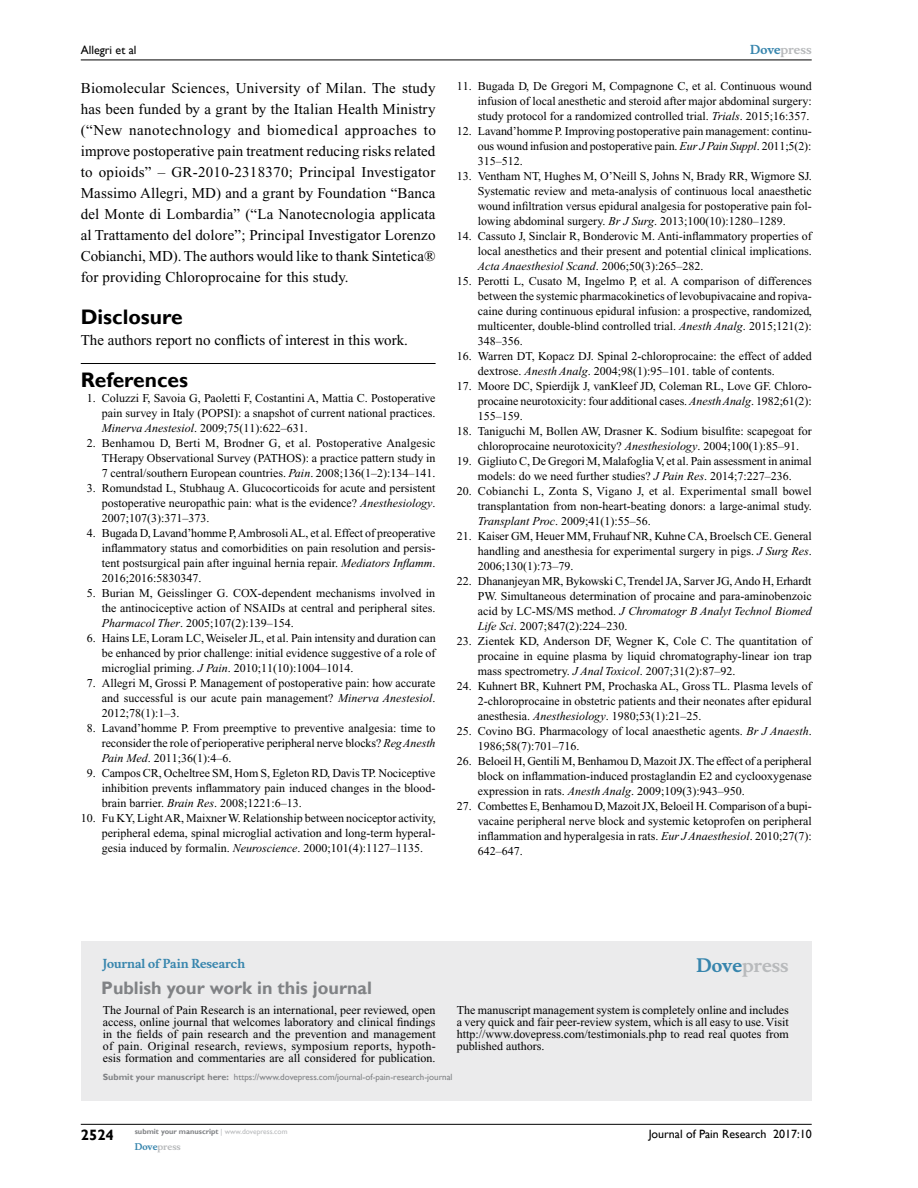
<style>
.page{position:relative;width:918px;height:1188px;background:#fff}
.page>*{position:absolute;margin:0;border:0;box-sizing:border-box;transform-origin:0 0}
.t1{font:700 21px "Gill Sans";color:#000}
.t2{font:700 18px "Gill Sans";color:#808285}
.t3{font:700 18px "Musee";color:#b8babc}
.t4{font:15px/21px "Times New Roman";color:#000;text-align:justify}
.t5{font:700 15px "Gill Sans";color:#000}
.t6{font:12px/15px "Times New Roman";color:#000;text-align:justify}
.t7{font:12px "Gill Sans";color:#000}
.t8{font:700 12px "Musee";color:#3785ad}
.t9{font:700 12px "Musee";color:#b8babc}
.t10{font:9px "Gill Sans";color:#808285}
.t11{font:700 9px "Musee";color:#b8babc}
.t12{font:700 7.5px "Gill Sans";color:#808285}
.s1{font-style:italic}
.s2{color:#3785ad}
.s3{font-weight:700}
.s4{font-weight:400;color:#b8babc}
</style>
<div class="page">
<div style="left:81px;top:941px;width:731px;height:159px;background:#ebebec"></div>
<hr style="left:81px;top:1124px;width:731px;height:1px;background:#000">
<hr style="left:81px;top:60px;width:731px;height:1px;background:#000">
<hr style="left:81px;top:363px;width:355px;height:1px;background:#000">
<p class="t7" style="left:81px;top:43px;width:57px">Allegri et al</p>
<p class="t4" style="left:81px;top:77px;width:357px">Biomolecular Sciences, University of Milan. The study has been funded by a grant by the Italian Health Ministry (“New nanotechnology and biomedical approaches to improve postoperative pain treatment reducing risks related to opioids” – GR-2010-2318370; Principal Investigator Massimo Allegri, MD) and a grant by Foundation “Banca del Monte di Lombardia” (“La Nanotecnologia applicata al Trattamento del dolore”; Principal Investigator Lorenzo Cobianchi, MD). The authors would like to thank Sintetica® for providing Chloroprocaine for this study.</p>
<h1 class="t1" style="left:81px;top:304px;width:103px">Disclosure</h1>
<p class="t4" style="left:81px;top:329px;width:329px">The authors report no conflicts of interest in this work.</p>
<h1 class="t1" style="left:81px;top:367px;width:109px">References</h1>
<p class="t6" style="left:102px;top:390px;width:335px;text-indent:-15px">1. Coluzzi F, Savoia G, Paoletti F, Costantini A, Mattia C. Postoperative pain survey in Italy (POPSI): a snapshot of current national practices.<br><span class="s1">Minerva Anestesiol</span>. 2009;75(11):622–631.</p>
<p class="t6" style="left:102px;top:435px;width:335px;text-indent:-15px">2. Benhamou D, Berti M, Brodner G, et al. Postoperative Analgesic THerapy Observational Survey (PATHOS): a practice pattern study in 7 central/southern European countries. <span class="s1">Pain</span>. 2008;136(1–2):134–141.</p>
<p class="t6" style="left:102px;top:480px;width:335px;text-indent:-15px">3. Romundstad L, Stubhaug A. Glucocorticoids for acute and persistent postoperative neuropathic pain: what is the evidence? <span class="s1">Anesthesiology</span>.<br>2007;107(3):371–373.</p>
<p class="t6" style="left:102px;top:525px;width:335px;text-indent:-15px">4. Bugada D, Lavand’homme P, Ambrosoli AL, et al. Effect of preoperative inflammatory status and comorbidities on pain resolution and persis&shy;tent postsurgical pain after inguinal hernia repair. <span class="s1">Mediators Inflamm</span>.<br>2016;2016:5830347.</p>
<p class="t6" style="left:102px;top:585px;width:335px;text-indent:-15px">5. Burian M, Geisslinger G. COX-dependent mechanisms involved in the antinociceptive action of NSAIDs at central and peripheral sites.<br><span class="s1">Pharmacol Ther</span>. 2005;107(2):139–154.</p>
<p class="t6" style="left:102px;top:630px;width:335px;text-indent:-15px">6. Hains LE, Loram LC, Weiseler JL, et al. Pain intensity and duration can be enhanced by prior challenge: initial evidence suggestive of a role of microglial priming. <span class="s1">J Pain</span>. 2010;11(10):1004–1014.</p>
<p class="t6" style="left:102px;top:675px;width:335px;text-indent:-15px">7. Allegri M, Grossi P. Management of postoperative pain: how accurate and successful is our acute pain management? <span class="s1">Minerva Anestesiol</span>.<br>2012;78(1):1–3.</p>
<p class="t6" style="left:102px;top:720px;width:335px;text-indent:-15px">8. Lavand’homme P. From preemptive to preventive analgesia: time to reconsider the role of perioperative peripheral nerve blocks? <span class="s1">Reg Anesth Pain Med</span>. 2011;36(1):4–6.</p>
<p class="t6" style="left:102px;top:765px;width:335px;text-indent:-15px">9. Campos CR, Ocheltree SM, Hom S, Egleton RD, Davis TP. Nociceptive inhibition prevents inflammatory pain induced changes in the blood&shy;brain barrier. <span class="s1">Brain Res</span>. 2008;1221:6–13.</p>
<p class="t6" style="left:102px;top:810px;width:335px;text-indent:-21px">10. Fu KY, Light AR, Maixner W. Relationship between nociceptor activity, peripheral edema, spinal microglial activation and long-term hyperal&shy;gesia induced by formalin. <span class="s1">Neuroscience</span>. 2000;101(4):1127–1135.</p>
<p class="t9" style="left:750px;top:43px;width:63px"><span class="s2">Dove</span>press</p>
<p class="t6" style="left:478px;top:79px;width:335px;text-indent:-21px">11. Bugada D, De Gregori M, Compagnone C, et al. Continuous wound infusion of local anesthetic and steroid after major abdominal surgery: study protocol for a randomized controlled trial. <span class="s1">Trials</span>. 2015;16:357.</p>
<p class="t6" style="left:478px;top:124px;width:335px;text-indent:-21px">12. Lavand’homme P. Improving postoperative pain management: continu&shy;ous wound infusion and postoperative pain. <span class="s1">Eur J Pain Suppl</span>. 2011;5(2):<br>315–512.</p>
<p class="t6" style="left:478px;top:169px;width:335px;text-indent:-21px">13. Ventham NT, Hughes M, O’Neill S, Johns N, Brady RR, Wigmore SJ.<br>Systematic review and meta-analysis of continuous local anaesthetic wound infiltration versus epidural analgesia for postoperative pain fol&shy;lowing abdominal surgery. <span class="s1">Br J Surg</span>. 2013;100(10):1280–1289.</p>
<p class="t6" style="left:478px;top:229px;width:335px;text-indent:-21px">14. Cassuto J, Sinclair R, Bonderovic M. Anti-inflammatory properties of local anesthetics and their present and potential clinical implications.<br><span class="s1">Acta Anaesthesiol Scand</span>. 2006;50(3):265–282.</p>
<p class="t6" style="left:478px;top:274px;width:335px;text-indent:-21px">15. Perotti L, Cusato M, Ingelmo P, et al. A comparison of differences between the systemic pharmacokinetics of levobupivacaine and ropiva&shy;caine during continuous epidural infusion: a prospective, randomized, multicenter, double-blind controlled trial. <span class="s1">Anesth Analg</span>. 2015;121(2):<br>348–356.</p>
<p class="t6" style="left:478px;top:349px;width:335px;text-indent:-21px">16. Warren DT, Kopacz DJ. Spinal 2-chloroprocaine: the effect of added dextrose. <span class="s1">Anesth Analg</span>. 2004;98(1):95–101. table of contents.</p>
<p class="t6" style="left:478px;top:379px;width:335px;text-indent:-21px">17. Moore DC, Spierdijk J, vanKleef JD, Coleman RL, Love GF. Chloro&shy;procaine neurotoxicity: four additional cases. <span class="s1">Anesth Analg</span>. 1982;61(2):<br>155–159.</p>
<p class="t6" style="left:478px;top:424px;width:335px;text-indent:-21px">18. Taniguchi M, Bollen AW, Drasner K. Sodium bisulfite: scapegoat for chloroprocaine neurotoxicity? <span class="s1">Anesthesiology</span>. 2004;100(1):85–91.</p>
<p class="t6" style="left:457px;top:454px;width:356px;text-align:center">19. Gigliuto C, De Gregori M, Malafoglia V, et al. Pain assessment in animal models: do we need further studies? <span class="s1">J Pain Res</span>. 2014;7:227–236.</p>
<p class="t6" style="left:478px;top:484px;width:336px;text-indent:-21px">20. Cobianchi L, Zonta S, Vigano J, et al. Experimental small bowel transplantation from non-heart-beating donors: a large-animal study.<br><span class="s1">Transplant Proc</span>. 2009;41(1):55–56.</p>
<p class="t6" style="left:478px;top:529px;width:336px;text-indent:-21px">21. Kaiser GM, Heuer MM, Fruhauf NR, Kuhne CA, Broelsch CE. General handling and anesthesia for experimental surgery in pigs. <span class="s1">J Surg Res</span>.<br>2006;130(1):73–79.</p>
<p class="t6" style="left:478px;top:574px;width:335px;text-indent:-21px">22. Dhananjeyan MR, Bykowski C, Trendel JA, Sarver JG, Ando H, Erhardt PW. Simultaneous determination of procaine and para-aminobenzoic acid by LC-MS/MS method. <span class="s1">J Chromatogr B Analyt Technol Biomed Life Sci</span>. 2007;847(2):224–230.</p>
<p class="t6" style="left:478px;top:634px;width:335px;text-indent:-21px">23. Zientek KD, Anderson DF, Wegner K, Cole C. The quantitation of procaine in equine plasma by liquid chromatography-linear ion trap mass spectrometry. <span class="s1">J Anal Toxicol</span>. 2007;31(2):87–92.</p>
<p class="t6" style="left:478px;top:679px;width:335px;text-indent:-21px">24. Kuhnert BR, Kuhnert PM, Prochaska AL, Gross TL. Plasma levels of 2-chloroprocaine in obstetric patients and their neonates after epidural anesthesia. <span class="s1">Anesthesiology</span>. 1980;53(1):21–25.</p>
<p class="t6" style="left:478px;top:724px;width:335px;text-indent:-21px">25. Covino BG. Pharmacology of local anaesthetic agents. <span class="s1">Br J Anaesth</span>.<br>1986;58(7):701–716.</p>
<p class="t6" style="left:478px;top:754px;width:335px;text-indent:-21px">26. Beloeil H, Gentili M, Benhamou D, Mazoit JX. The effect of a peripheral block on inflammation-induced prostaglandin E2 and cyclooxygenase expression in rats. <span class="s1">Anesth Analg</span>. 2009;109(3):943–950.</p>
<p class="t6" style="left:478px;top:799px;width:335px;text-indent:-21px">27. Combettes E, Benhamou D, Mazoit JX, Beloeil H. Comparison of a bupi&shy;vacaine peripheral nerve block and systemic ketoprofen on peripheral inflammation and hyperalgesia in rats. <span class="s1">Eur J Anaesthesiol</span>. 2010;27(7):<br>642–647.</p>
<p class="t8" style="left:103px;top:956px;width:144px">Journal of Pain Research</p>
<h2 class="t2" style="left:101px;top:977px;width:272px">Publish your work in this journal</h2>
<h2 class="t3" style="left:697px;top:955px;width:94px"><span class="s2">Dove</span>press</h2>
<p class="t6" style="left:103px;top:1004px;width:335px;line-height:12px">The Journal of Pain Research is an international, peer reviewed, open access, online journal that welcomes laboratory and clinical findings in the fields of pain research and the prevention and management of pain. Original research, reviews, symposium reports, hypoth&shy;esis formation and commentaries are all considered for publication.</p>
<p class="t6" style="left:457px;top:1004px;width:334px;line-height:12px">The manuscript management system is completely online and includes a very quick and fair peer-review system, which is all easy to use. Visit http://www.dovepress.com/testimonials.php to read real quotes from published authors.</p>
<p class="t10" style="left:103px;top:1072px;width:351px"><span class="s3">Submit your manuscript here:</span> https://www.dovepress.com/journal-of-pain-research-journal</p>
<p class="t5" style="left:81px;top:1126px;width:35px">2524</p>
<p class="t12" style="left:135px;top:1127px;width:154px">submit your manuscript <span class="s4">| www.dovepress.com</span></p>
<p class="t11" style="left:135px;top:1141px;width:48px"><span class="s2">Dove</span>press</p>
<p class="t7" style="left:649px;top:1127px;width:164px">Journal of Pain Research 2017:10</p>
</div>
